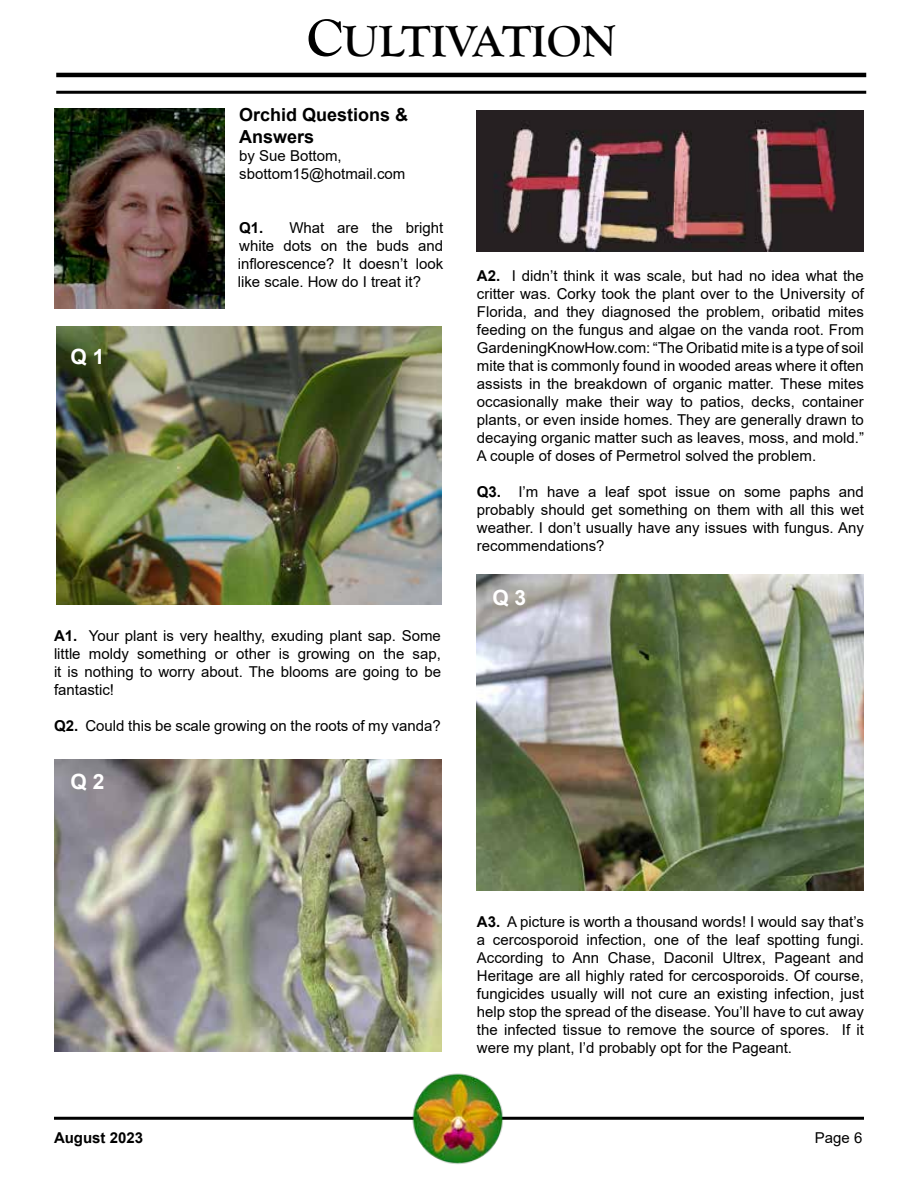
<style>
.page{position:relative;width:918px;height:1188px;background:#fff}
.page>*{position:absolute;margin:0;border:0;box-sizing:border-box;transform-origin:0 0}
.t1{font:700 45px "Goudy Old Style T";color:#000}
.t2{font:700 21px "Arial";color:#fff}
.t3{font:700 18px/21.6px "Arial";color:#000}
.t4{font:15px/18px "Arial";color:#000;text-align:justify}
.t5{font:700 15px "Arial";color:#000}
.s1{font-size:54px}
.s2{font-weight:700}
</style>
<div class="page">
<hr style="left:56px;top:73px;width:810px;height:4px;background:#000">
<hr style="left:56px;top:91px;width:810px;height:3px;background:#000">
<hr style="left:54px;top:1117px;width:810px;height:3px;background:#000">
<img style="left:54px;top:108px;width:171px;height:201px">
<img style="left:477px;top:110px;width:387px;height:142px">
<img style="left:394px;top:1073px;width:130px;height:91px">
<img style="left:56px;top:327px;width:385px;height:277px">
<img style="left:54px;top:760px;width:387px;height:291px">
<img style="left:477px;top:574px;width:387px;height:317px">
<h2 class="t2" style="left:71px;top:342px;width:35px">Q 1</h2>
<h1 class="t1" style="left:307px;top:16px;width:311px"><span class="s1">C</span>ULTIVATION</h1>
<p class="t3" style="left:239px;top:104px;width:171px">Orchid Questions &amp;<br>Answers</p>
<p class="t4" style="left:239px;top:146px;width:168px">by Sue Bottom, sbottom15@hotmail.com</p>
<p class="t4" style="left:238px;top:218px;width:207px"><span class="s2">Q1.</span> What are the bright white dots on the buds and inflorescence? It doesn’t look like scale. How do I treat it?</p>
<p class="t4" style="left:477px;top:267px;width:389px"><span class="s2">A2.</span> I didn’t think it was scale, but had no idea what the critter was. Corky took the plant over to the University of Florida, and they diagnosed the problem, oribatid mites feeding on the fungus and algae on the vanda root. From GardeningKnowHow.com: “The Oribatid mite is a type of soil mite that is commonly found in wooded areas where it often assists in the breakdown of organic matter. These mites occasionally make their way to patios, decks, container plants, or even inside homes. They are generally drawn to decaying organic matter such as leaves, moss, and mold.” A couple of doses of Permetrol solved the problem.</p>
<p class="t4" style="left:477px;top:483px;width:389px"><span class="s2">Q3.</span> I’m have a leaf spot issue on some paphs and probably should get something on them with all this wet weather. I don’t usually have any issues with fungus. Any recommendations?</p>
<h2 class="t2" style="left:492px;top:583px;width:35px">Q 3</h2>
<p class="t4" style="left:54px;top:627px;width:389px"><span class="s2">A1.</span> Your plant is very healthy, exuding plant sap. Some little moldy something or other is growing on the sap, it is nothing to worry about. The blooms are going to be fantastic!</p>
<p class="t4" style="left:54px;top:717px;width:389px"><span class="s2">Q2.</span> Could this be scale growing on the roots of my vanda?</p>
<h2 class="t2" style="left:71px;top:767px;width:35px">Q 2</h2>
<p class="t4" style="left:477px;top:913px;width:389px"><span class="s2">A3.</span> A picture is worth a thousand words! I would say that’s a cercosporoid infection, one of the leaf spotting fungi.<br>According to Ann Chase, Daconil Ultrex, Pageant and Heritage are all highly rated for cercosporoids. Of course, fungicides usually will not cure an existing infection, just help stop the spread of the disease. You’ll have to cut away the infected tissue to remove the source of spores. If it were my plant, I’d probably opt for the Pageant.</p>
<p class="t5" style="left:54px;top:1127px;width:91px">August 2023</p>
<p class="t4" style="left:815px;top:1129px;width:49px">Page 6</p>
</div>
